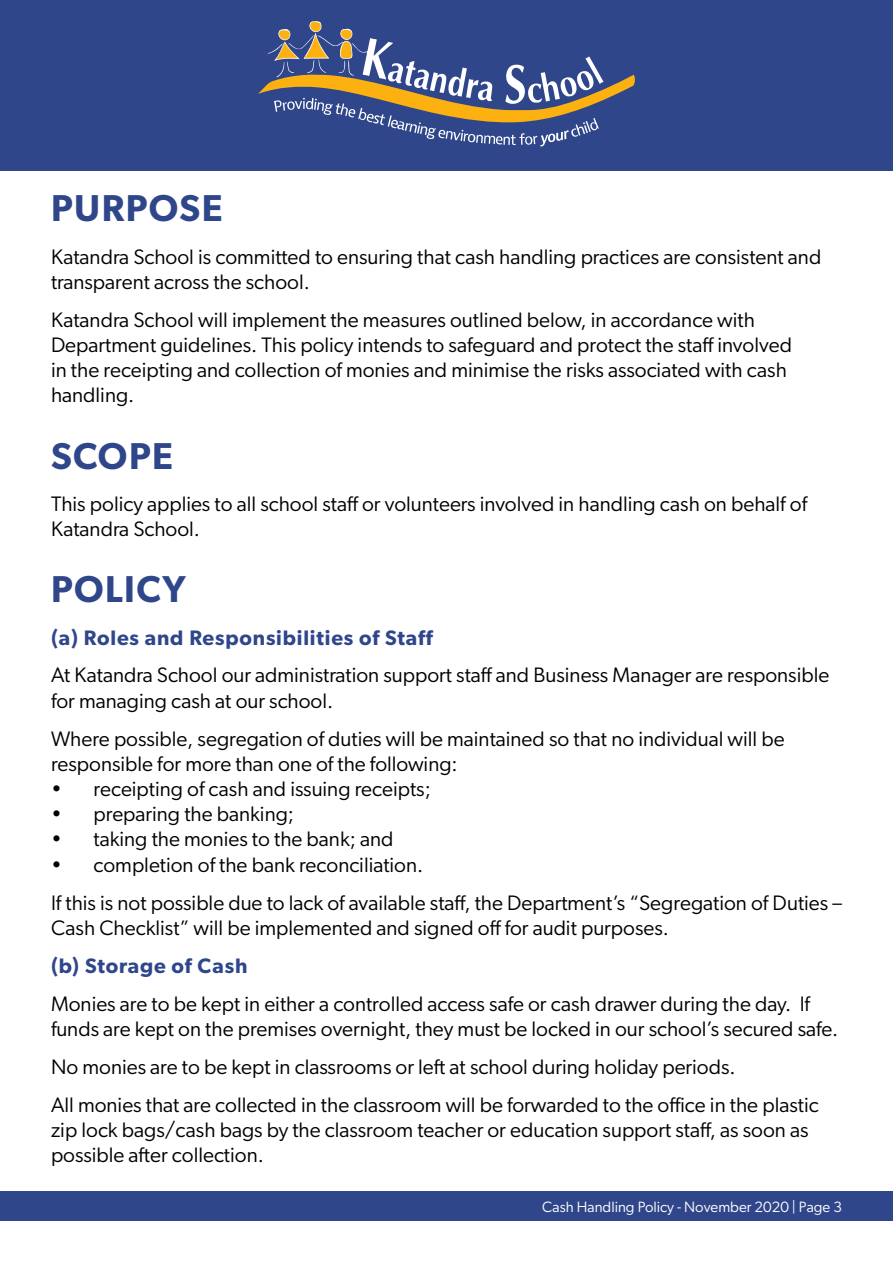
<style>
.page{position:relative;width:893px;height:1263px;background:#fff}
.page>*{position:absolute;margin:0;border:0;box-sizing:border-box;transform-origin:0 0}
.t1{font:600 37.5px "Gibson";letter-spacing:.04em;color:#2f468b}
.t2{font:21px/25.2px "Gibson";color:#000}
.t3{font:600 21px "Gibson";letter-spacing:.04em;color:#2f468b}
.t4{font:15px "Gibson";color:#fff}
</style>
<div class="page">
<div style="left:0;top:0;width:893px;height:170px;background:#2f468b"></div>
<svg style="left:258px;top:21px;width:377px;height:125px"></svg>
<div style="left:0;top:1191px;width:893px;height:29px;background:#2f468b"></div>
<h1 class="t1" style="left:51px;top:186px;width:173px">PURPOSE</h1>
<p class="t2" style="left:51px;top:243px;width:772px">Katandra School is committed to ensuring that cash handling practices are consistent and transparent across the school.</p>
<p class="t2" style="left:51px;top:307px;width:742px">Katandra School will implement the measures outlined below, in accordance with Department guidelines. This policy intends to safeguard and protect the staff involved in the receipting and collection of monies and minimise the risks associated with cash handling.</p>
<h1 class="t1" style="left:51px;top:433px;width:124px">SCOPE</h1>
<p class="t2" style="left:51px;top:491px;width:757px">This policy applies to all school staff or volunteers involved in handling cash on behalf of<br>Katandra School.</p>
<h1 class="t1" style="left:51px;top:567px;width:136px">POLICY</h1>
<p class="t3" style="left:51px;top:625px;width:383px">(a) Roles and Responsibilities of Staff</p>
<p class="t2" style="left:51px;top:662px;width:780px">At Katandra School our administration support staff and Business Manager are responsible for managing cash at our school.</p>
<p class="t2" style="left:51px;top:725px;width:735px">Where possible, segregation of duties will be maintained so that no individual will be responsible for more than one of the following:</p>
<p class="t2" style="left:51px;top:776px;width:381px">• receipting of cash and issuing receipts;</p>
<p class="t2" style="left:51px;top:801px;width:245px">• preparing the banking;</p>
<p class="t2" style="left:51px;top:826px;width:344px">• taking the monies to the bank; and</p>
<p class="t2" style="left:51px;top:845px;width:792px;line-height:38px">• completion of the bank reconciliation.<br>If this is not possible due to lack of available staff, the Department’s “Segregation of Duties –</p>
<p class="t2" style="left:51px;top:915px;width:619px">Cash Checklist” will be implemented and signed off for audit purposes.</p>
<p class="t3" style="left:51px;top:953px;width:198px">(b) Storage of Cash</p>
<p class="t2" style="left:51px;top:990px;width:789px">Monies are to be kept in either a controlled access safe or cash drawer during the day. If funds are kept on the premises overnight, they must be locked in our school’s secured safe.</p>
<p class="t2" style="left:51px;top:1047px;width:769px;line-height:38px">No monies are to be kept in classrooms or left at school during holiday periods.<br>All monies that are collected in the classroom will be forwarded to the office in the plastic</p>
<p class="t2" style="left:51px;top:1117px;width:759px">zip lock bags/cash bags by the classroom teacher or education support staff, as soon as possible after collection.</p>
<p class="t4" style="left:542px;top:1197px;width:301px">Cash Handling Policy - November 2020 | Page 3</p>
</div>
